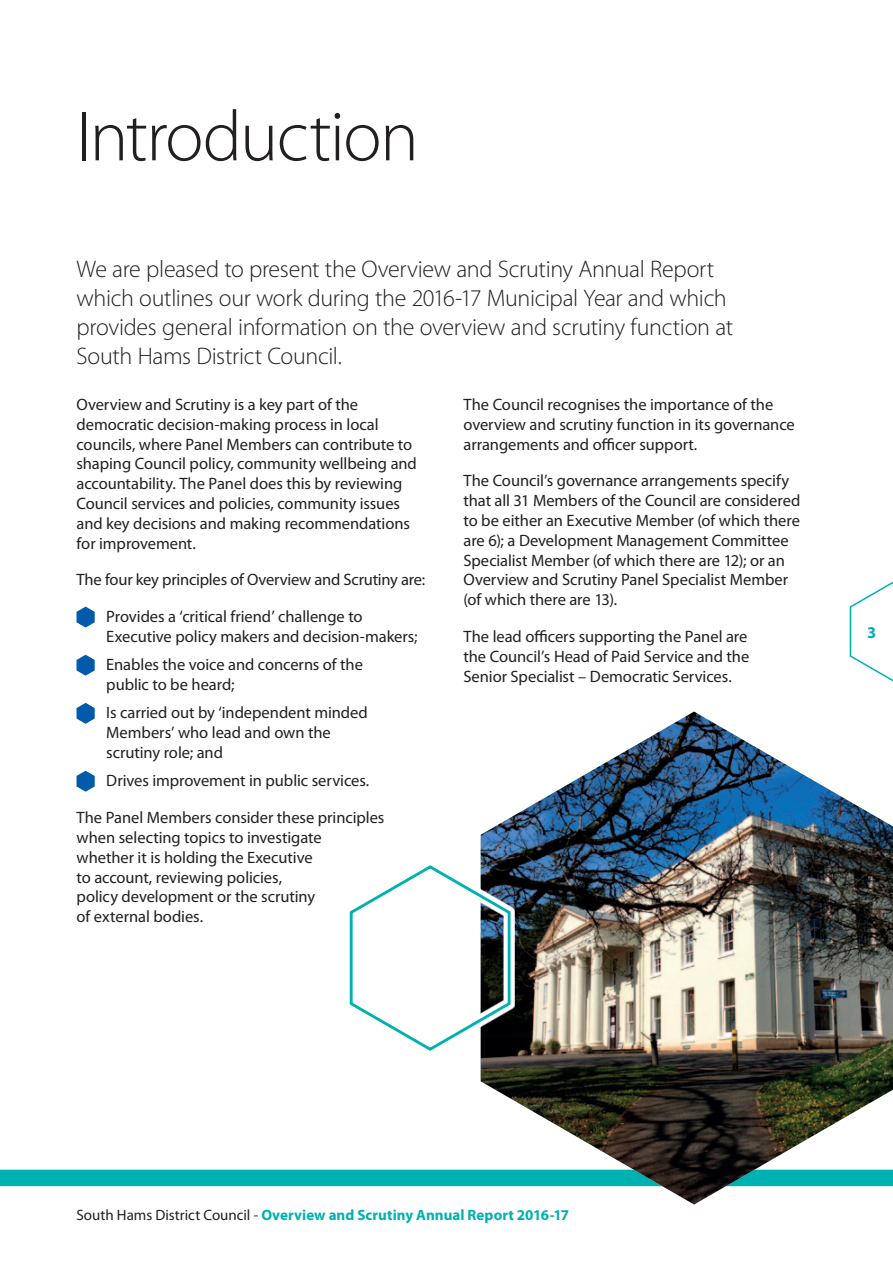
<style>
.page{position:relative;width:893px;height:1263px;background:#fff}
.page>*{position:absolute;margin:0;border:0;box-sizing:border-box;transform-origin:0 0}
.t1{font:300 72px "Myriad Pro";letter-spacing:-.025em;color:#231f20}
.t2{font:300 24px/28.8px "Myriad Pro";letter-spacing:-.015em;color:#231f20}
.t3{font:16.5px/19.8px "Myriad Pro";letter-spacing:-.005em;color:#231f20}
.t4{font:700 16.5px "Myriad Pro";color:#00b1b2}
.t5{font:700 15px "Myriad Pro";letter-spacing:.005em;color:#00b1b2}
.s1{font-weight:400;color:#231f20}
</style>
<div class="page">
<svg style="left:849px;top:581px;width:44px;height:101px"></svg>
<div style="left:0;top:1170px;width:893px;height:16px;background:#00b1b2"></div>
<svg style="left:77px;top:607px;width:18px;height:20px"></svg>
<svg style="left:77px;top:655px;width:18px;height:21px"></svg>
<svg style="left:77px;top:703px;width:18px;height:21px"></svg>
<svg style="left:77px;top:771px;width:18px;height:21px"></svg>
<img style="left:481px;top:712px;width:412px;height:492px">
<svg style="left:480px;top:861px;width:35px;height:194px"></svg>
<svg style="left:349px;top:863px;width:164px;height:189px"></svg>
<h1 class="t1" style="left:77px;top:93px;width:344px">Introduction</h1>
<h2 class="t2" style="left:77px;top:255px;width:658px">We are pleased to present the Overview and Scrutiny Annual Report which outlines our work during the 2016-17 Municipal Year and which provides general information on the overview and scrutiny function at South Hams District Council.</h2>
<p class="t3" style="left:77px;top:394px;width:342px">Overview and Scrutiny is a key part of the democratic decision-making process in local councils, where Panel Members can contribute to shaping Council policy, community wellbeing and accountability. The Panel does this by reviewing Council services and policies, community issues and key decisions and making recommendations for improvement.</p>
<p class="t3" style="left:77px;top:570px;width:350px">The four key principles of Overview and Scrutiny are:</p>
<p class="t3" style="left:106px;top:606px;width:313px">Provides a ‘critical friend’ challenge to<br>Executive policy makers and decision-makers;</p>
<p class="t3" style="left:106px;top:655px;width:258px">Enables the voice and concerns of the public to be heard;</p>
<p class="t3" style="left:106px;top:703px;width:263px">Is carried out by ‘independent minded<br>Members’ who lead and own the scrutiny role; and</p>
<p class="t3" style="left:106px;top:771px;width:265px">Drives improvement in public services.</p>
<p class="t3" style="left:77px;top:807px;width:309px">The Panel Members consider these principles when selecting topics to investigate<br>whether it is holding the Executive<br>to account, reviewing policies,<br>policy development or the scrutiny<br>of external bodies.</p>
<p class="t3" style="left:463px;top:394px;width:333px">The Council recognises the importance of the overview and scrutiny function in its governance arrangements and officer support.</p>
<p class="t3" style="left:463px;top:471px;width:338px">The Council’s governance arrangements specify that all 31 Members of the Council are considered to be either an Executive Member (of which there are 6); a Development Management Committee Specialist Member (of which there are 12); or an Overview and Scrutiny Panel Specialist Member (of which there are 13).</p>
<p class="t3" style="left:463px;top:626px;width:287px;text-align:justify">The lead officers supporting the Panel are the Council’s Head of Paid Service and the Senior Specialist – Democratic Services.</p>
<p class="t4" style="left:867px;top:621px;width:11px">3</p>
<p class="t5" style="left:77px;top:1205px;width:494px"><span class="s1">South Hams District Council -</span> Overview and Scrutiny Annual Report 2016-17</p>
</div>
